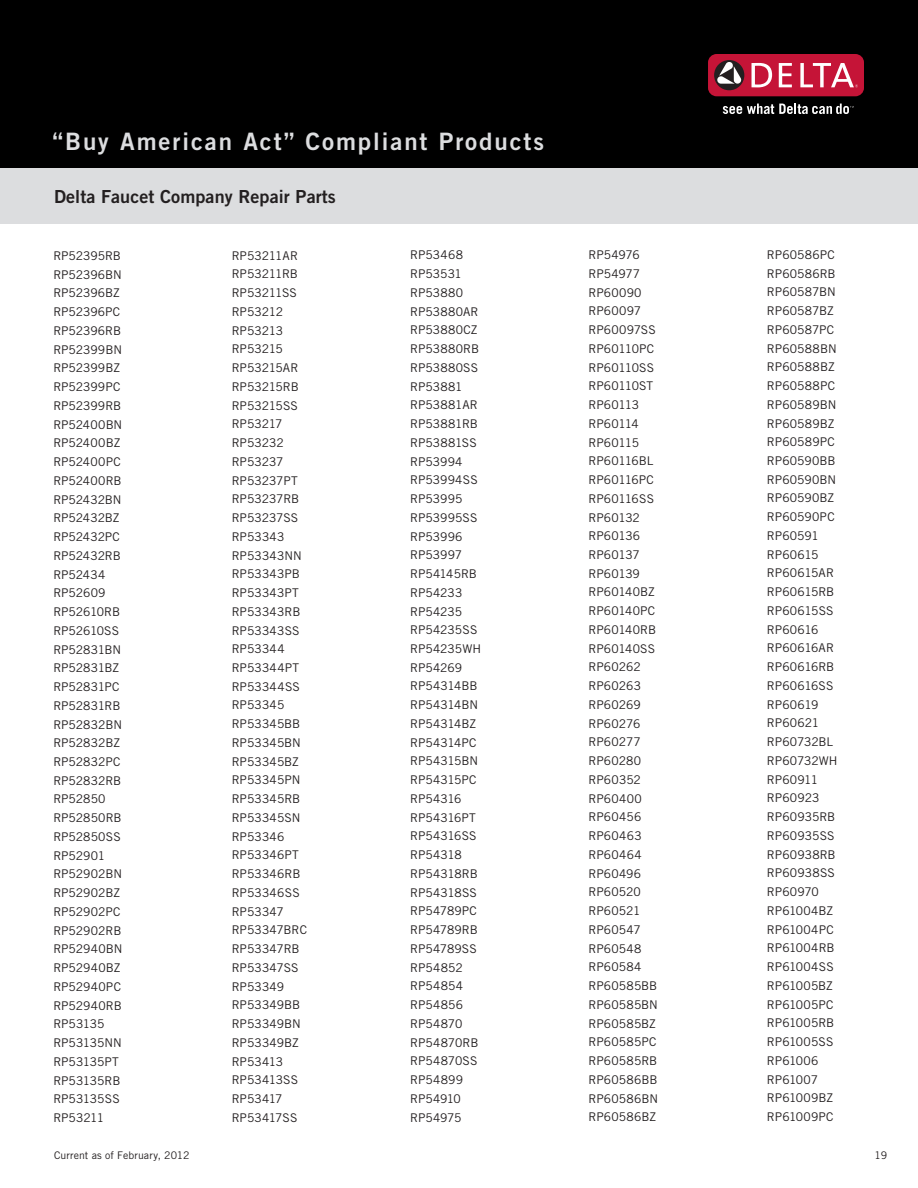
<style>
.page{position:relative;width:918px;height:1188px;background:#fff}
.page>*{position:absolute;margin:0;border:0;box-sizing:border-box;transform-origin:0 0}
.t1{font:24px "Trade Gothic Bold Two";letter-spacing:.08em;color:#dcdddf}
.t2{font:18px "Trade Gothic Bold Two";letter-spacing:.005em;color:#231f20}
.t3{font:12px/18.8px "Trade Gothic";color:#231f20}
.t4{font:10.5px "Trade Gothic";letter-spacing:.01em;color:#231f20}
</style>
<div class="page">
<div style="left:0;top:167px;width:918px;height:57px;background:#dcdddf"></div>
<div style="left:0;top:0;width:918px;height:167px;background:#000"></div>
<div style="left:708px;top:54px;width:156px;height:42px;background:#c51437;border-radius:9px"></div>
<div style="left:714px;top:60px;width:30px;height:30px;background:#231f20;border-radius:50%"></div>
<svg style="left:752px;top:63px;width:20px;height:24px"></svg>
<svg style="left:779px;top:63px;width:13px;height:24px"></svg>
<svg style="left:800px;top:63px;width:58px;height:24px"></svg>
<svg style="left:717px;top:62px;width:25px;height:22px"></svg>
<svg style="left:723px;top:104px;width:131px;height:10px"></svg>
<h1 class="t1" style="left:52px;top:127px;width:493px">“Buy American Act” Compliant Products</h1>
<h2 class="t2" style="left:54px;top:185px;width:283px">Delta Faucet Company Repair Parts</h2>
<p class="t3" style="left:53px;top:246px;width:71px">RP52395RB<br>RP52396BN<br>RP52396BZ<br>RP52396PC<br>RP52396RB<br>RP52399BN<br>RP52399BZ<br>RP52399PC<br>RP52399RB<br>RP52400BN<br>RP52400BZ<br>RP52400PC<br>RP52400RB<br>RP52432BN<br>RP52432BZ<br>RP52432PC<br>RP52432RB<br>RP52434<br>RP52609<br>RP52610RB<br>RP52610SS<br>RP52831BN<br>RP52831BZ<br>RP52831PC<br>RP52831RB<br>RP52832BN<br>RP52832BZ<br>RP52832PC<br>RP52832RB<br>RP52850<br>RP52850RB<br>RP52850SS<br>RP52901<br>RP52902BN<br>RP52902BZ<br>RP52902PC<br>RP52902RB<br>RP52940BN<br>RP52940BZ<br>RP52940PC<br>RP52940RB<br>RP53135<br>RP53135NN<br>RP53135PT<br>RP53135RB<br>RP53135SS<br>RP53211</p>
<p class="t3" style="left:232px;top:246px;width:77px">RP53211AR<br>RP53211RB<br>RP53211SS<br>RP53212<br>RP53213<br>RP53215<br>RP53215AR<br>RP53215RB<br>RP53215SS<br>RP53217<br>RP53232<br>RP53237<br>RP53237PT<br>RP53237RB<br>RP53237SS<br>RP53343<br>RP53343NN<br>RP53343PB<br>RP53343PT<br>RP53343RB<br>RP53343SS<br>RP53344<br>RP53344PT<br>RP53344SS<br>RP53345<br>RP53345BB<br>RP53345BN<br>RP53345BZ<br>RP53345PN<br>RP53345RB<br>RP53345SN<br>RP53346<br>RP53346PT<br>RP53346RB<br>RP53346SS<br>RP53347<br>RP53347BRC<br>RP53347RB<br>RP53347SS<br>RP53349<br>RP53349BB<br>RP53349BN<br>RP53349BZ<br>RP53413<br>RP53413SS<br>RP53417<br>RP53417SS</p>
<p class="t3" style="left:410px;top:246px;width:72px">RP53468<br>RP53531<br>RP53880<br>RP53880AR<br>RP53880CZ<br>RP53880RB<br>RP53880SS<br>RP53881<br>RP53881AR<br>RP53881RB<br>RP53881SS<br>RP53994<br>RP53994SS<br>RP53995<br>RP53995SS<br>RP53996<br>RP53997<br>RP54145RB<br>RP54233<br>RP54235<br>RP54235SS<br>RP54235WH<br>RP54269<br>RP54314BB<br>RP54314BN<br>RP54314BZ<br>RP54314PC<br>RP54315BN<br>RP54315PC<br>RP54316<br>RP54316PT<br>RP54316SS<br>RP54318<br>RP54318RB<br>RP54318SS<br>RP54789PC<br>RP54789RB<br>RP54789SS<br>RP54852<br>RP54854<br>RP54856<br>RP54870<br>RP54870RB<br>RP54870SS<br>RP54899<br>RP54910<br>RP54975</p>
<p class="t3" style="left:589px;top:245px;width:71px">RP54976<br>RP54977<br>RP60090<br>RP60097<br>RP60097SS<br>RP60110PC<br>RP60110SS<br>RP60110ST<br>RP60113<br>RP60114<br>RP60115<br>RP60116BL<br>RP60116PC<br>RP60116SS<br>RP60132<br>RP60136<br>RP60137<br>RP60139<br>RP60140BZ<br>RP60140PC<br>RP60140RB<br>RP60140SS<br>RP60262<br>RP60263<br>RP60269<br>RP60276<br>RP60277<br>RP60280<br>RP60352<br>RP60400<br>RP60456<br>RP60463<br>RP60464<br>RP60496<br>RP60520<br>RP60521<br>RP60547<br>RP60548<br>RP60584<br>RP60585BB<br>RP60585BN<br>RP60585BZ<br>RP60585PC<br>RP60585RB<br>RP60586BB<br>RP60586BN<br>RP60586BZ</p>
<p class="t3" style="left:767px;top:245px;width:72px">RP60586PC<br>RP60586RB<br>RP60587BN<br>RP60587BZ<br>RP60587PC<br>RP60588BN<br>RP60588BZ<br>RP60588PC<br>RP60589BN<br>RP60589BZ<br>RP60589PC<br>RP60590BB<br>RP60590BN<br>RP60590BZ<br>RP60590PC<br>RP60591<br>RP60615<br>RP60615AR<br>RP60615RB<br>RP60615SS<br>RP60616<br>RP60616AR<br>RP60616RB<br>RP60616SS<br>RP60619<br>RP60621<br>RP60732BL<br>RP60732WH<br>RP60911<br>RP60923<br>RP60935RB<br>RP60935SS<br>RP60938RB<br>RP60938SS<br>RP60970<br>RP61004BZ<br>RP61004PC<br>RP61004RB<br>RP61004SS<br>RP61005BZ<br>RP61005PC<br>RP61005RB<br>RP61005SS<br>RP61006<br>RP61007<br>RP61009BZ<br>RP61009PC</p>
<p class="t4" style="left:54px;top:1149px;width:137px">Current as of February, 2012</p>
<p class="t4" style="left:875px;top:1149px;width:14px">19</p>
</div>
